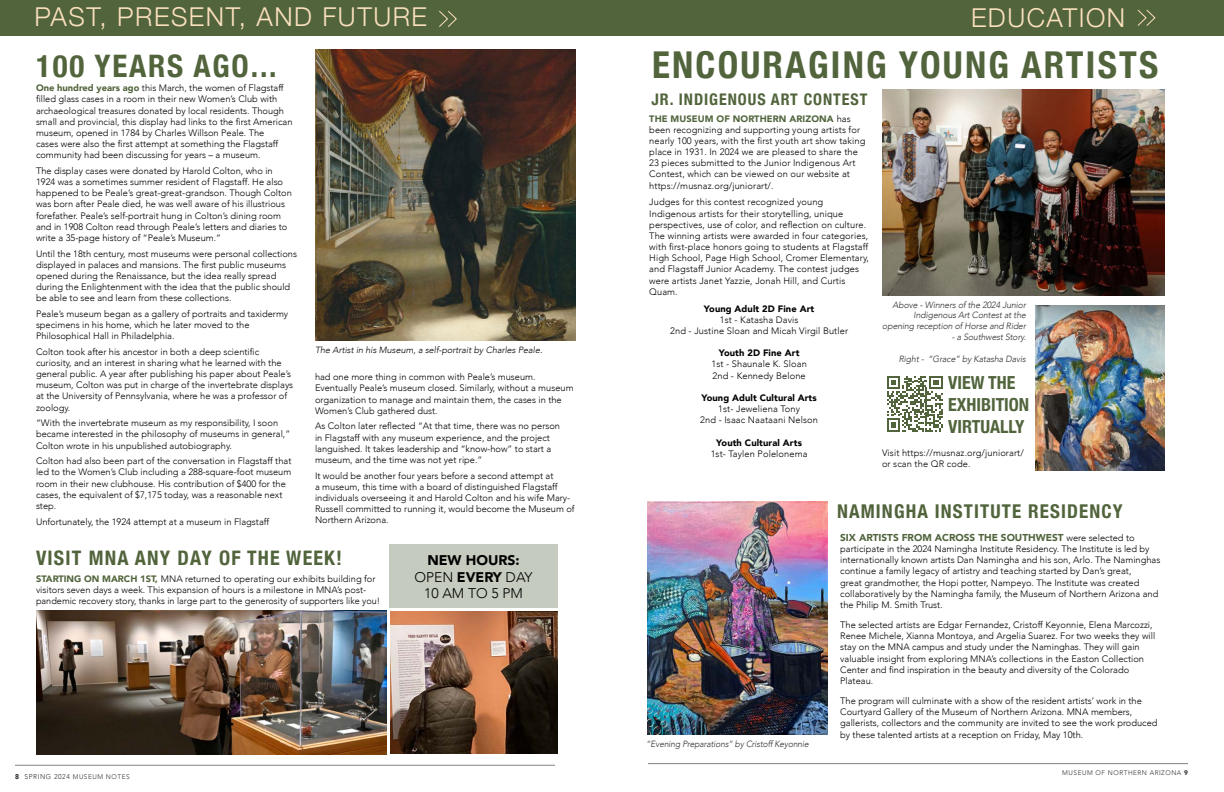
<style>
.page{position:relative;width:1224px;height:792px;background:#fff}
.page>*{position:absolute;margin:0;border:0;box-sizing:border-box;transform-origin:0 0}
.t1{font:700 condensed 37px "Helvetica Neue";letter-spacing:.06em;color:#51643c}
.t2{font:700 condensed 31px "Helvetica Neue";letter-spacing:.06em;color:#52643c}
.t3{font:300 26px "Helvetica Neue";letter-spacing:.06em;color:#fbe0be}
.t4{font:700 condensed 20px "Helvetica Neue";letter-spacing:.06em;color:#52643c}
.t5{font:700 condensed 19px "Helvetica Neue";letter-spacing:.06em;color:#51643c}
.t6{font:700 condensed 18px/21.6px "Helvetica Neue";color:#51643c}
.t7{font:700 condensed 16px "Helvetica Neue";letter-spacing:.06em;color:#51643c}
.t8{font:300 14px/16.8px "Avenir";color:#000;text-align:center}
.t9{font:900 10px "Avenir";color:#51643c}
.t10{font:300 9.3px/11.2px "Avenir";color:#000}
.t11{font:900 9.3px "Avenir";letter-spacing:.01em;color:#000}
.t12{font:italic 300 9px/10.8px "Avenir";letter-spacing:-.01em;color:#322f2e;text-align:right}
.t13{font:italic 300 9px "Avenir";color:#000}
.t14{font:italic 300 9px "Avenir";letter-spacing:-.01em;color:#322f2e;scale:.94 1}
.t15{font:300 6.7px "Avenir";letter-spacing:.08em;color:#322f2e}
.s1{font-weight:900;color:#52643c}
.s2{font-size:10px}
.s3{font-weight:900}
.s4{font-weight:900;font-size:7px}
.s5{font-size:7px}
.s6{font-weight:900;color:#51643c}
.s7{font-weight:300;font-size:9.3px;color:#000}
</style>
<div class="page">
<div style="left:0;top:0;width:614px;height:36px;background:#51643c"></div>
<svg style="left:439px;top:10px;width:18px;height:17px"></svg>
<hr style="left:15px;top:765px;width:540px;height:1px;background:#82817f">
<hr style="left:648px;top:763px;width:540px;height:1px;background:#82817f">
<div style="left:612px;top:0;width:612px;height:36px;background:#51643c"></div>
<svg style="left:1137px;top:9px;width:19px;height:17px"></svg>
<svg style="left:887px;top:376px;width:56px;height:56px"></svg>
<img style="left:882px;top:89px;width:283px;height:207px">
<img style="left:315px;top:50px;width:261px;height:290px">
<img style="left:36px;top:611px;width:351px;height:144px">
<img style="left:390px;top:611px;width:168px;height:143px">
<div style="left:389px;top:544px;width:169px;height:64px;background:#c5cbbe"></div>
<img style="left:648px;top:502px;width:180px;height:233px">
<img style="left:1035px;top:305px;width:130px;height:166px">
<h3 class="t3" style="left:35px;top:-4px;width:394px">PAST, PRESENT, AND FUTURE</h3>
<h2 class="t2" style="left:36px;top:40px;width:242px">100 YEARS AGO...</h2>
<p class="t10" style="left:36px;top:82px;width:258px"><span class="s1">One hundred years ago</span> this March, the women of Flagstaff filled glass cases in a room in their new Women’s Club with archaeological treasures donated by local residents. Though small and provincial, this display had links to the first American museum, opened in 1784 by Charles Willson Peale. The<br>cases were also the first attempt at something the Flagstaff community had been discussing for years – a museum.</p>
<p class="t10" style="left:36px;top:165px;width:257px">The display cases were donated by Harold Colton, who in 1924 was a sometimes summer resident of Flagstaff. He also happened to be Peale’s great-great-grandson. Though Colton was born after Peale died, he was well aware of his illustrious forefather. Peale’s self-portrait hung in Colton’s dining room and in 1908 Colton read through Peale’s letters and diaries to write a 35-page history of “Peale’s Museum.”</p>
<p class="t10" style="left:36px;top:248px;width:263px">Until the 18th century, most museums were personal collections displayed in palaces and mansions. The first public museums opened during the Renaissance, but the idea really spread during the Enlightenment with the idea that the public should be able to see and learn from these collections.</p>
<p class="t10" style="left:36px;top:308px;width:254px">Peale’s museum began as a gallery of portraits and taxidermy specimens in his home, which he later moved to the<br>Philosophical Hall in Philadelphia.</p>
<p class="t10" style="left:36px;top:346px;width:259px">Colton took after his ancestor in both a deep scientific curiosity, and an interest in sharing what he learned with the general public. A year after publishing his paper about Peale’s museum, Colton was put in charge of the invertebrate displays at the University of Pennsylvania, where he was a professor of zoology.</p>
<p class="t10" style="left:36px;top:417px;width:256px">“With the invertebrate museum as my responsibility, I soon became interested in the philosophy of museums in general,”<br>Colton wrote in his unpublished autobiography.</p>
<p class="t10" style="left:36px;top:455px;width:257px">Colton had also been part of the conversation in Flagstaff that led to the Women’s Club including a 288-square-foot museum room in their new clubhouse. His contribution of $400 for the cases, the equivalent of $7,175 today, was a reasonable next step.</p>
<p class="t10" style="left:36px;top:516px;width:235px">Unfortunately, the 1924 attempt at a museum in Flagstaff</p>
<h3 class="t4" style="left:36px;top:541px;width:308px">VISIT MNA ANY DAY OF THE WEEK!</h3>
<p class="t10" style="left:36px;top:573px;width:346px"><span class="s1">STARTING ON MARCH 1ST,</span> MNA returned to operating our exhibits building for visitors seven days a week. This expansion of hours is a milestone in MNA’s post&shy;pandemic recovery story, thanks in large part to the generosity of supporters like you!</p>
<p class="t13" style="left:315px;top:344px;width:229px">The Artist in his Museum, a self-portrait by Charles Peale<span class="s2">.</span></p>
<p class="t10" style="left:315px;top:371px;width:260px">had one more thing in common with Peale’s museum.<br>Eventually Peale’s museum closed. Similarly, without a museum organization to manage and maintain them, the cases in the Women’s Club gathered dust.</p>
<p class="t10" style="left:315px;top:421px;width:247px">As Colton later reflected “At that time, there was no person in Flagstaff with any museum experience, and the project languished. It takes leadership and “know-how” to start a museum, and the time was not yet ripe.”</p>
<p class="t10" style="left:315px;top:470px;width:261px">It would be another four years before a second attempt at<br>a museum, this time with a board of distinguished Flagstaff individuals overseeing it and Harold Colton and his wife Mary-Russell committed to running it, would become the Museum of Northern Arizona.</p>
<h3 class="t8" style="left:414px;top:552px;width:120px"><span class="s3">NEW HOURS:<br></span>OPEN <span class="s3">EVERY</span> DAY<br>10 AM TO 5 PM</h3>
<p class="t15" style="left:15px;top:773px;width:116px"><span class="s4">8</span> <span class="s5">SPRING 2024</span> MUSEUM NOTES</p>
<h3 class="t3" style="left:971px;top:-3px;width:156px">EDUCATION</h3>
<h1 class="t1" style="left:652px;top:34px;width:508px">ENCOURAGING YOUNG ARTISTS</h1>
<p class="t10" style="left:649px;top:113px;width:218px"><span class="s6">THE MUSEUM OF NORTHERN ARIZONA</span> has been recognizing and supporting young artists for nearly 100 years, with the first youth art show taking place in 1931. In 2024 we are pleased to share the 23 pieces submitted to the Junior Indigenous Art Contest, which can be viewed on our website at https://musnaz.org/juniorart/.</p>
<p class="t10" style="left:649px;top:197px;width:221px">Judges for this contest recognized young Indigenous artists for their storytelling, unique perspectives, use of color, and reflection on culture.<br>The winning artists were awarded in four categories, with first-place honors going to students at Flagstaff High School, Page High School, Cromer Elementary, and Flagstaff Junior Academy. The contest judges were artists Janet Yazzie, Jonah Hill, and Curtis Quam.</p>
<p class="t11" style="left:704px;top:300px;width:112px">Young Adult 2D Fine Art</p>
<p class="t10" style="left:670px;top:314px;width:180px;text-align:center">1st - Katasha Davis<br>2nd - Justine Sloan and Micah Virgil Butler</p>
<p class="t11" style="left:719px;top:345px;width:82px">Youth 2D Fine Art</p>
<p class="t10" style="left:711px;top:359px;width:97px">1st - Shaunale K. Sloan<br>2nd - Kennedy Belone</p>
<p class="t11" style="left:701px;top:390px;width:117px">Young Adult Cultural Arts</p>
<p class="t10" style="left:700px;top:403px;width:119px;text-align:center">1st- Jeweliena Tony<br>2nd - Isaac Naataani Nelson</p>
<p class="t11" style="left:716px;top:434px;width:87px">Youth Cultural Arts</p>
<p class="t10" style="left:711px;top:448px;width:98px">1st- Taylen Polelonema</p>
<h3 class="t7" style="left:652px;top:86px;width:217px">JR. INDIGENOUS ART CONTEST</h3>
<p class="t12" style="left:882px;top:299px;width:145px">Above - Winners of the 2024 Junior<br>Indigenous Art Contest at the opening reception of Horse and Rider</p>
<p class="t12" style="left:952px;top:331px;width:76px">- a Southwest Story.</p>
<p class="t12" style="left:899px;top:353px;width:129px">Right - “Grace” by Katasha Davis</p>
<h3 class="t6" style="left:948px;top:371px;width:83px">VIEW THE<br>EXHIBITION<br>VIRTUALLY</h3>
<p class="t10" style="left:882px;top:447px;width:143px">Visit https://musnaz.org/juniorart/ or scan the QR code.</p>
<p class="t14" style="left:646px;top:738px;width:174px">“Evening Preparations” by Cristoff Keyonnie</p>
<h3 class="t5" style="left:837px;top:495px;width:287px">NAMINGHA INSTITUTE RESIDENCY</h3>
<p class="t9" style="left:840px;top:529px;width:296px">SIX ARTISTS FROM ACROSS THE SOUTHWEST <span class="s7">were selected to</span></p>
<p class="t10" style="left:840px;top:543px;width:322px">participate in the 2024 Namingha Institute Residency. The Institute is led by internationally known artists Dan Namingha and his son, Arlo. The Naminghas continue a family legacy of artistry and teaching started by Dan’s great,<br>great grandmother, the Hopi potter, Nampeyo. The Institute was created collaboratively by the Namingha family, the Museum of Northern Arizona and the Philip M. Smith Trust.</p>
<p class="t10" style="left:840px;top:619px;width:317px">The selected artists are Edgar Fernandez, Cristoff Keyonnie, Elena Marcozzi, Renee Michele, Xianna Montoya, and Argelia Suarez. For two weeks they will stay on the MNA campus and study under the Naminghas. They will gain valuable insight from exploring MNA’s collections in the Easton Collection Center and find inspiration in the beauty and diversity of the Colorado Plateau.</p>
<p class="t10" style="left:840px;top:695px;width:319px">The program will culminate with a show of the resident artists’ work in the Courtyard Gallery of the Museum of Northern Arizona. MNA members, gallerists, collectors and the community are invited to see the work produced by these talented artists at a reception on Friday, May 10th.</p>
<p class="t15" style="left:1062px;top:769px;width:127px">MUSEUM OF NORTHERN ARIZONA <span class="s3">9</span></p>
</div>
